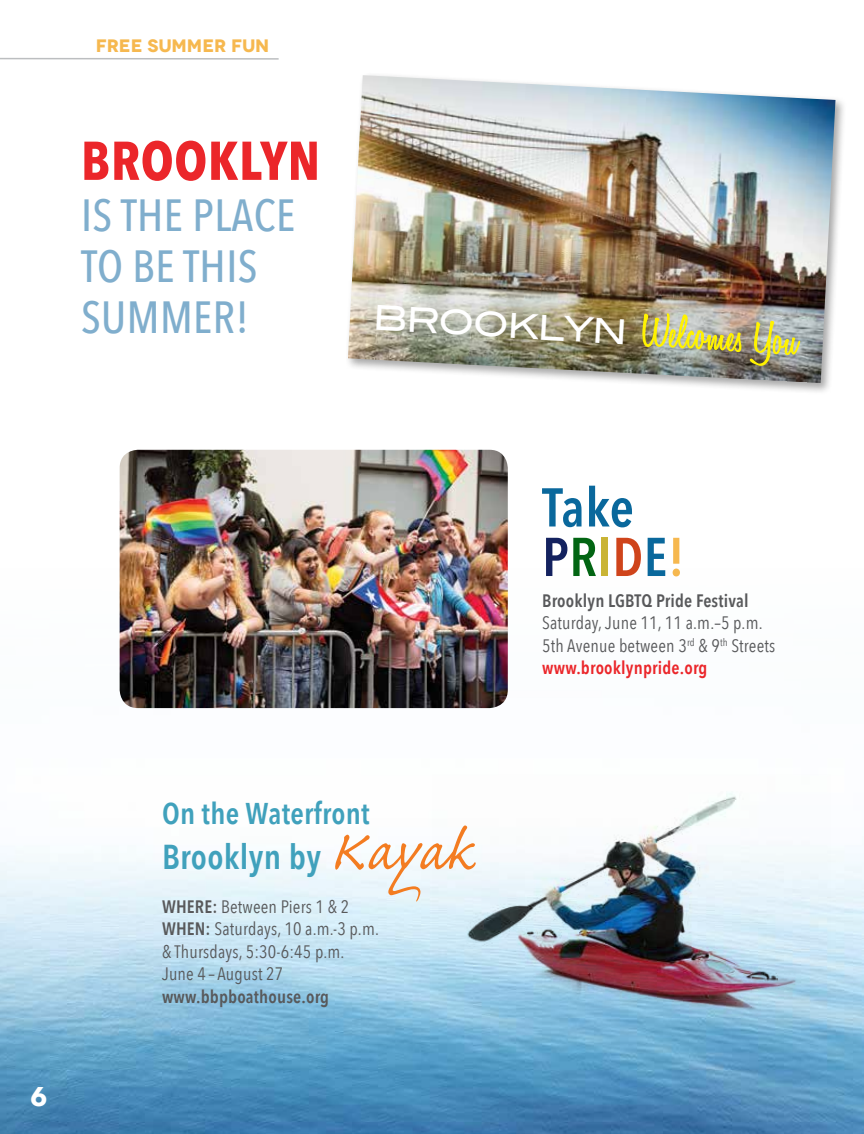
<style>
.page{position:relative;width:864px;height:1134px;background:#fff}
.page>*{position:absolute;margin:0;border:0;box-sizing:border-box;transform-origin:0 0}
.t1{font:600 54px/49.5px "Avenir Next Condensed";letter-spacing:.01em;color:#0a689c}
.t2{font:700 54px "Avenir Next Condensed";letter-spacing:.01em;color:#eb262a}
.t3{font:600 49.05px "Honey Script";color:#fff200}
.t4{font:500 45px/51px "Avenir Next Condensed";letter-spacing:.01em;color:#80aecd}
.t5{font:600 34.5px "Avenir Next Condensed";letter-spacing:.01em;color:#40a1bc}
.t6{font:33.15px "Blair Md ITCTT Medium";color:#fff}
.t7{font:600 30px "Avenir Next Condensed";letter-spacing:.01em;color:#40a1bc}
.t8{font:700 27px "Avenir Next";color:#fff}
.t9{font:18px/22.5px "Avenir Next Condensed";letter-spacing:.01em;color:#58595b}
.t10{font:600 18px "Avenir Next Condensed";letter-spacing:.01em;color:#58595b}
.t11{font:700 18px "Novecentowide";color:#f6b84f}
.s1{color:#14225f}
.s2{color:#026513}
.s3{color:#c9b435}
.s4{color:#cf441b}
.s5{color:#f6b84f}
.s6{font-weight:600;color:#eb262a}
.s7{font-family:"Caflisch Script Pro";font-weight:400;font-size:72px;color:#f37c21}
.s8{font-weight:600}
</style>
<div class="page">
<img style="left:0;top:569px;width:864px;height:565px">
<hr style="left:0;top:58px;width:279px;height:2px;background:#bcbec0">
<img style="left:432px;top:774px;width:399px;height:265px">
<div style="left:345px;top:72px;width:502px;height:323px;background:#000;opacity:.35"></div>
<img style="left:348px;top:75px;width:488px;height:308px">
<img style="left:120px;top:450px;width:388px;height:258px">
<p class="t11" style="left:96px;top:35px;width:175px">FREE SUMMER FUN</p>
<h1 class="t2" style="left:81px;top:128px;width:241px">BROOKLYN</h1>
<h3 class="t4" style="left:81px;top:190px;width:216px">IS THE PLACE<br>TO BE THIS<br>SUMMER!</h3>
<h3 class="t6" style="left:374px;top:291px;width:256px;rotate:3deg">BROOKLYN</h3>
<h2 class="t3" style="left:645px;top:300px;width:157px;rotate:4deg">Welcomes You</h2>
<h1 class="t1" style="left:542px;top:483px;width:144px">Take<br><span class="s1">P</span><span class="s2">R</span><span class="s3">I</span><span class="s4">D</span>E<span class="s5">!</span></h1>
<p class="t10" style="left:542px;top:589px;width:208px">Brooklyn LGBTQ Pride Festival</p>
<p class="t9" style="left:542px;top:612px;width:235px">Saturday, June 11, 11 a.m.–5 p.m.<br>5th Avenue between 3<sup>rd</sup> &amp; 9<sup>th</sup> Streets <span class="s6">www.brooklynpride.org</span></p>
<h3 class="t8" style="left:30px;top:1080px;width:19px">6</h3>
<h3 class="t7" style="left:162px;top:795px;width:209px">On the Waterfront</h3>
<h3 class="t5" style="left:162px;top:836px;width:313px">Brooklyn by <span class="s7">Kayak</span></h3>
<p class="t9" style="left:162px;top:895px;width:218px"><span class="s8">WHERE:</span> Between Piers 1 &amp; 2<br><span class="s8">WHEN:</span> Saturdays, 10 a.m.-3 p.m. &amp; Thursdays, 5:30-6:45 p.m.<br>June 4 – August 27</p>
<p class="t10" style="left:162px;top:985px;width:169px">www.bbpboathouse.org</p>
</div>
